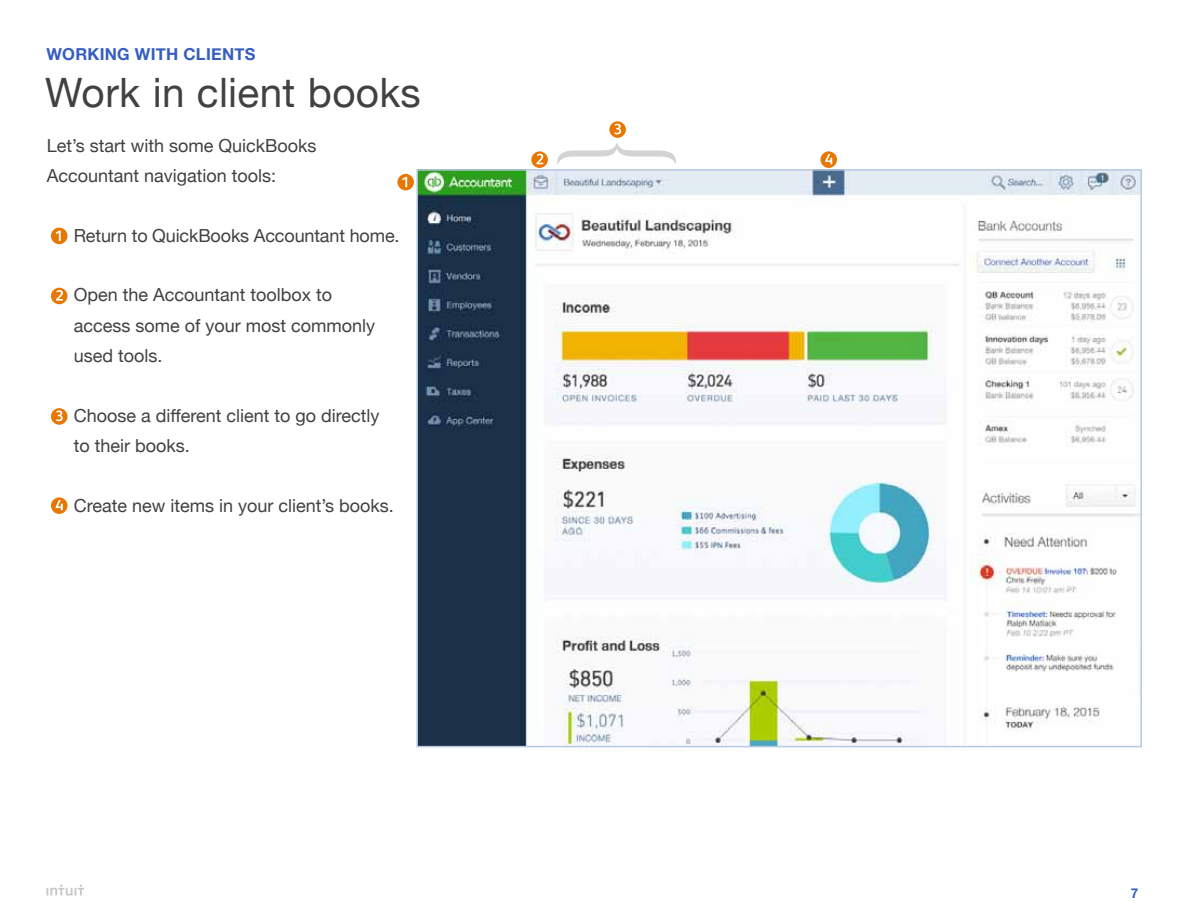
<style>
.page{position:relative;width:1188px;height:918px;background:#fff}
.page>*{position:absolute;margin:0;border:0;box-sizing:border-box;transform-origin:0 0}
.t1{font:40.5px "Helvetica Neue";letter-spacing:.01em;color:#414042}
.t2{font:18px/30px "Helvetica Neue";color:#414042}
.t3{font:700 16.5px "Helvetica Neue";letter-spacing:.015em;color:#365ebf}
.t4{font:700 13.5px "Helvetica Neue";color:#365ebf}
</style>
<div class="page">
<svg style="left:46px;top:885px;width:39px;height:11px"></svg>
<div style="left:51px;top:228px;width:17px;height:16px;background:#e77700;border-radius:50%"></div>
<svg style="left:56px;top:231px;width:5px;height:10px"></svg>
<div style="left:51px;top:288px;width:17px;height:16px;background:#e77700;border-radius:50%"></div>
<svg style="left:56px;top:290px;width:7px;height:11px"></svg>
<svg style="left:51px;top:408px;width:17px;height:17px"></svg>
<svg style="left:56px;top:411px;width:7px;height:10px"></svg>
<svg style="left:51px;top:497px;width:17px;height:17px"></svg>
<svg style="left:56px;top:500px;width:7px;height:10px"></svg>
<img style="left:419px;top:172px;width:720px;height:572px">
<svg style="left:397px;top:174px;width:17px;height:16px"></svg>
<svg style="left:402px;top:177px;width:5px;height:10px"></svg>
<svg style="left:531px;top:151px;width:17px;height:17px"></svg>
<svg style="left:536px;top:154px;width:7px;height:10px"></svg>
<svg style="left:609px;top:121px;width:17px;height:17px"></svg>
<svg style="left:614px;top:124px;width:7px;height:10px"></svg>
<svg style="left:820px;top:151px;width:17px;height:17px"></svg>
<svg style="left:825px;top:154px;width:7px;height:10px"></svg>
<svg style="left:557px;top:143px;width:119px;height:22px"></svg>
<p class="t3" style="left:46px;top:41px;width:209px">WORKING WITH CLIENTS</p>
<h1 class="t1" style="left:45px;top:63px;width:377px">Work in client books</h1>
<p class="t2" style="left:47px;top:131px;width:271px">Let’s start with some QuickBooks<br>Accountant navigation tools:</p>
<p class="t2" style="left:74px;top:221px;width:327px">Return to QuickBooks Accountant home.</p>
<p class="t2" style="left:74px;top:281px;width:303px">Open the Accountant toolbox to access some of your most commonly used tools.</p>
<p class="t2" style="left:74px;top:401px;width:307px">Choose a different client to go directly to their books.</p>
<p class="t2" style="left:74px;top:491px;width:322px">Create new items in your client’s books.</p>
<p class="t4" style="left:1131px;top:882px;width:9px">7</p>
</div>
